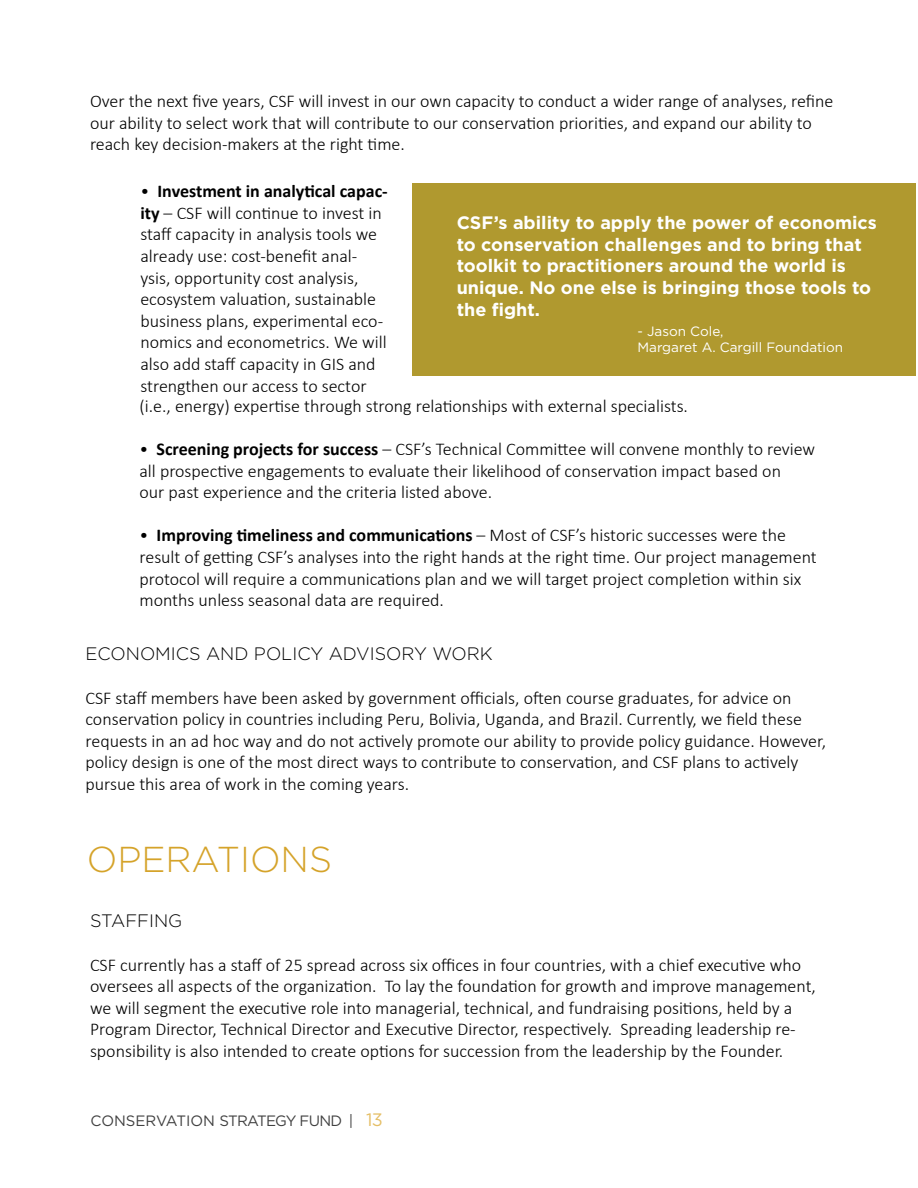
<style>
.page{position:relative;width:918px;height:1188px;background:#fff}
.page>*{position:absolute;margin:0;border:0;box-sizing:border-box;transform-origin:0 0}
.t1{font:300 36px "Gotham";color:#d5a32a}
.t2{font:300 18px/21.6px "Calibri";color:#000}
.t3{font:700 18px/21.6px "Gotham";color:#fff}
.t4{font:300 18px "Gotham";color:#000}
.t5{font:15px "Gotham";letter-spacing:-.05em;color:#000}
.t6{font:13.5px/16.2px "Gotham";color:#fff}
.s1{font-weight:700}
.s2{font-size:18px;color:#dca933}
</style>
<div class="page">
<div style="left:412px;top:184px;width:504px;height:192px;background:#b0992f"></div>
<p class="t2" style="left:90px;top:89px;width:745px">Over the next five years, CSF will invest in our own capacity to conduct a wider range of analyses, refine our ability to select work that will contribute to our conservation priorities, and expand our ability to reach key decision-makers at the right time.</p>
<p class="t2" style="left:140px;top:179px;width:249px">• <span class="s1">Investment in analytical capac&shy;ity</span> – CSF will continue to invest in staff capacity in analysis tools we already use: cost-benefit anal&shy;ysis, opportunity cost analysis, ecosystem valuation, sustainable business plans, experimental eco&shy;nomics and econometrics. We will also add staff capacity in GIS and strengthen our access to sector</p>
<p class="t3" style="left:457px;top:212px;width:422px">CSF’s ability to apply the power of economics to conservation challenges and to bring that toolkit to practitioners around the world is unique. No one else is bringing those tools to the fight.</p>
<p class="t6" style="left:638px;top:323px;width:207px">- Jason Cole,<br>Margaret A. Cargill Foundation</p>
<p class="t2" style="left:140px;top:394px;width:550px">(i.e., energy) expertise through strong relationships with external specialists.</p>
<p class="t2" style="left:140px;top:437px;width:677px">• <span class="s1">Screening projects for success</span> – CSF’s Technical Committee will convene monthly to review all prospective engagements to evaluate their likelihood of conservation impact based on<br>our past experience and the criteria listed above.</p>
<p class="t2" style="left:140px;top:524px;width:679px">• <span class="s1">Improving timeliness and communications</span> – Most of CSF’s historic successes were the result of getting CSF’s analyses into the right hands at the right time. Our project management protocol will require a communications plan and we will target project completion within six months unless seasonal data are required.</p>
<p class="t4" style="left:86px;top:644px;width:409px">ECONOMICS AND POLICY ADVISORY WORK</p>
<p class="t2" style="left:86px;top:686px;width:742px">CSF staff members have been asked by government officials, often course graduates, for advice on conservation policy in countries including Peru, Bolivia, Uganda, and Brazil. Currently, we field these requests in an ad hoc way and do not actively promote our ability to provide policy guidance. However, policy design is one of the most direct ways to contribute to conservation, and CSF plans to actively pursue this area of work in the coming years.</p>
<h1 class="t1" style="left:87px;top:840px;width:247px">OPERATIONS</h1>
<p class="t4" style="left:90px;top:911px;width:94px">STAFFING</p>
<p class="t2" style="left:90px;top:953px;width:728px">CSF currently has a staff of 25 spread across six offices in four countries, with a chief executive who oversees all aspects of the organization. To lay the foundation for growth and improve management, we will segment the executive role into managerial, technical, and fundraising positions, held by a Program Director, Technical Director and Executive Director, respectively. Spreading leadership re&shy;sponsibility is also intended to create options for succession from the leadership by the Founder.</p>
<p class="t5" style="left:91px;top:1112px;width:294px">CONSERVATION STRATEGY FUND | <span class="s2">13</span></p>
</div>
